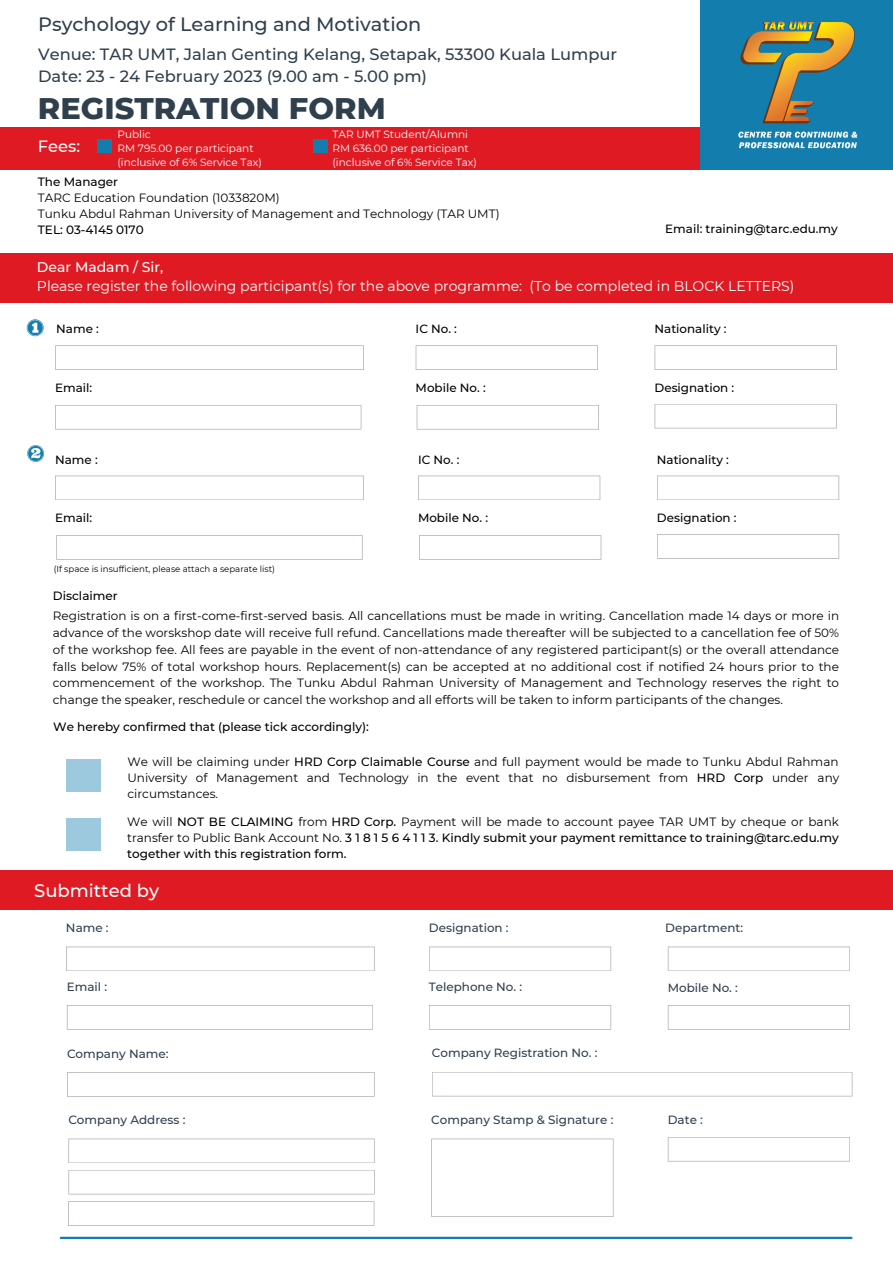
<style>
.page{position:relative;width:893px;height:1264px;background:#fff}
.page>*{position:absolute;margin:0;border:0;box-sizing:border-box;transform-origin:0 0}
.t1{font:800 30.45px "Montserrat";color:#2f3f4c}
.t2{font:500 19.35px "Montserrat";color:#2f3f4c}
.t3{font:500 18px "Montserrat";color:#fff}
.t4{font:500 16.35px/21.5px "Montserrat";color:#2f3f4c}
.t5{font:500 16.35px "Montserrat";color:#fff}
.t6{font:13.95px "Montserrat";color:#fff}
.t7{font:500 13.95px "Montserrat";color:#fff}
.t8{font:12px/16.8px "Montserrat";color:#000;text-align:justify}
.t9{font:500 12px/16px "Montserrat";color:#000;text-align:justify}
.t10{font:500 11.85px "Montserrat";color:#2f3f4c}
.t11{font:500 11.85px "Montserrat";color:#000}
.t12{font:500 11.85px "Montserrat";color:#fff}
.t13{font:10.5px/14px "Montserrat";color:#fff}
.t14{font:8.55px "Montserrat";color:#000}
.s1{font-weight:500}
.s2{font-weight:400}
</style>
<div class="page">
<hr style="left:61px;top:1236px;width:790px;height:2px;background:#137eae">
<div style="left:0;top:253px;width:892px;height:50px;background:#e01a23"></div>
<div style="left:0;top:870px;width:892px;height:39px;background:#e01a23"></div>
<div style="left:0;top:127px;width:892px;height:43px;background:#e01a23"></div>
<div style="left:97px;top:139px;width:14px;height:13px;background:#137eae"></div>
<div style="left:700px;top:0;width:192px;height:170px;background:#137eae"></div>
<img style="left:738px;top:21px;width:120px;height:128px">
<svg style="left:55px;top:345px;width:309px;height:25px"></svg>
<svg style="left:415px;top:345px;width:183px;height:25px"></svg>
<svg style="left:654px;top:345px;width:182px;height:25px"></svg>
<svg style="left:27px;top:319px;width:17px;height:17px"></svg>
<svg style="left:27px;top:445px;width:17px;height:17px"></svg>
<svg style="left:55px;top:405px;width:306px;height:24px"></svg>
<svg style="left:416px;top:405px;width:183px;height:24px"></svg>
<svg style="left:654px;top:404px;width:182px;height:24px"></svg>
<div style="left:67px;top:758px;width:34px;height:33px;background:#9cc9dd"></div>
<div style="left:67px;top:817px;width:34px;height:33px;background:#9cc9dd"></div>
<svg style="left:66px;top:946px;width:308px;height:25px"></svg>
<svg style="left:429px;top:946px;width:182px;height:25px"></svg>
<svg style="left:429px;top:1005px;width:182px;height:24px"></svg>
<svg style="left:67px;top:1072px;width:307px;height:24px"></svg>
<svg style="left:67px;top:1005px;width:306px;height:24px"></svg>
<svg style="left:667px;top:1005px;width:183px;height:24px"></svg>
<svg style="left:68px;top:1138px;width:306px;height:25px"></svg>
<svg style="left:431px;top:1138px;width:182px;height:78px"></svg>
<svg style="left:667px;top:1137px;width:183px;height:24px"></svg>
<svg style="left:432px;top:1072px;width:420px;height:24px"></svg>
<svg style="left:68px;top:1170px;width:306px;height:24px"></svg>
<svg style="left:68px;top:1201px;width:306px;height:24px"></svg>
<svg style="left:55px;top:475px;width:309px;height:25px"></svg>
<svg style="left:418px;top:475px;width:182px;height:25px"></svg>
<svg style="left:657px;top:475px;width:182px;height:25px"></svg>
<svg style="left:56px;top:535px;width:306px;height:25px"></svg>
<svg style="left:419px;top:535px;width:182px;height:25px"></svg>
<svg style="left:657px;top:534px;width:182px;height:24px"></svg>
<svg style="left:667px;top:946px;width:183px;height:25px"></svg>
<div style="left:313px;top:139px;width:14px;height:13px;background:#137eae"></div>
<h2 class="t2" style="left:38px;top:12px;width:384px">Psychology of Learning and Motivation</h2>
<h3 class="t4" style="left:38px;top:44px;width:580px">Venue: TAR UMT, Jalan Genting Kelang, Setapak, 53300 Kuala Lumpur<br>Date: 23 - 24 February 2023 (9.00 am - 5.00 pm)</h3>
<h1 class="t1" style="left:38px;top:89px;width:349px">REGISTRATION FORM</h1>
<h3 class="t5" style="left:38px;top:136px;width:44px">Fees:</h3>
<p class="t13" style="left:117px;top:127px;width:146px">Public<br>RM 795.00 per participant (inclusive of 6% Service Tax)</p>
<p class="t13" style="left:332px;top:127px;width:146px">TAR UMT Student/Alumni<br>RM 636.00 per participant (inclusive of 6% Service Tax)</p>
<p class="t9" style="left:38px;top:173px;width:82px">The Manager</p>
<p class="t8" style="left:38px;top:189px;width:463px;line-height:16px">TARC Education Foundation (1033820M)<br>Tunku Abdul Rahman University of Management and Technology (TAR UMT)</p>
<p class="t9" style="left:38px;top:221px;width:107px">TEL: 03-4145 0170</p>
<p class="t11" style="left:665px;top:221px;width:174px">Email: training@tarc.edu.my</p>
<p class="t7" style="left:37px;top:258px;width:128px">Dear Madam / Sir,</p>
<p class="t6" style="left:37px;top:277px;width:759px">Please register the following participant(s) for the above programme: (To be completed in BLOCK LETTERS)</p>
<p class="t11" style="left:56px;top:322px;width:44px">Name :</p>
<p class="t11" style="left:415px;top:322px;width:43px">IC No. :</p>
<p class="t11" style="left:654px;top:322px;width:73px">Nationality :</p>
<p class="t11" style="left:55px;top:380px;width:39px">Email:</p>
<p class="t11" style="left:415px;top:380px;width:72px">Mobile No. :</p>
<p class="t11" style="left:654px;top:380px;width:81px">Designation :</p>
<p class="t11" style="left:55px;top:452px;width:44px">Name :</p>
<p class="t11" style="left:418px;top:452px;width:43px">IC No. :</p>
<p class="t11" style="left:657px;top:452px;width:73px">Nationality :</p>
<p class="t11" style="left:55px;top:510px;width:39px">Email:</p>
<p class="t11" style="left:418px;top:510px;width:72px">Mobile No. :</p>
<p class="t11" style="left:657px;top:510px;width:81px">Designation :</p>
<p class="t14" style="left:54px;top:564px;width:223px">(If space is insufficient, please attach a separate list)</p>
<p class="t9" style="left:53px;top:587px;width:66px">Disclaimer</p>
<p class="t8" style="left:53px;top:607px;width:787px">Registration is on a first-come-first-served basis. All cancellations must be made in writing. Cancellation made 14 days or more in advance of the worskshop date will receive full refund. Cancellations made thereafter will be subjected to a cancellation fee of 50% of the workshop fee. All fees are payable in the event of non-attendance of any registered participant(s) or the overall attendance falls below 75% of total workshop hours. Replacement(s) can be accepted at no additional cost if notified 24 hours prior to the commencement of the workshop. The Tunku Abdul Rahman University of Management and Technology reserves the right to change the speaker, reschedule or cancel the workshop and all efforts will be taken to inform participants of the changes.</p>
<p class="t9" style="left:53px;top:718px;width:317px">We hereby confirmed that (please tick accordingly):</p>
<p class="t8" style="left:127px;top:753px;width:713px;line-height:16px">We will be claiming under <span class="s1">HRD Corp Claimable Course</span> and full payment would be made to Tunku Abdul Rahman University of Management and Technology in the event that no disbursement from <span class="s1">HRD Corp</span> under any circumstances.</p>
<p class="t9" style="left:127px;top:813px;width:713px"><span class="s2">We will</span> NOT BE CLAIMING <span class="s2">from</span> HRD Corp. <span class="s2">Payment will be made to account payee TAR UMT by cheque or bank transfer to Public Bank Account No.</span> 3 1 8 1 5 6 4 1 1 3. Kindly submit your payment remittance to training@tarc.edu.my together with this registration form.</p>
<h3 class="t3" style="left:34px;top:879px;width:126px">Submitted by</h3>
<p class="t10" style="left:66px;top:920px;width:44px">Name :</p>
<p class="t10" style="left:429px;top:920px;width:81px">Designation :</p>
<p class="t10" style="left:665px;top:920px;width:79px">Department:</p>
<p class="t10" style="left:67px;top:979px;width:42px">Email :</p>
<p class="t10" style="left:67px;top:1046px;width:103px">Company Name:</p>
<p class="t10" style="left:429px;top:979px;width:95px">Telephone No. :</p>
<p class="t10" style="left:667px;top:980px;width:72px">Mobile No. :</p>
<p class="t10" style="left:432px;top:1045px;width:167px">Company Registration No. :</p>
<p class="t10" style="left:68px;top:1112px;width:119px">Company Address :</p>
<p class="t10" style="left:431px;top:1112px;width:184px">Company Stamp &amp; Signature :</p>
<p class="t10" style="left:667px;top:1112px;width:37px">Date :</p>
<p class="t12" style="left:606px;top:1112px;width:4px">:</p>
</div>
